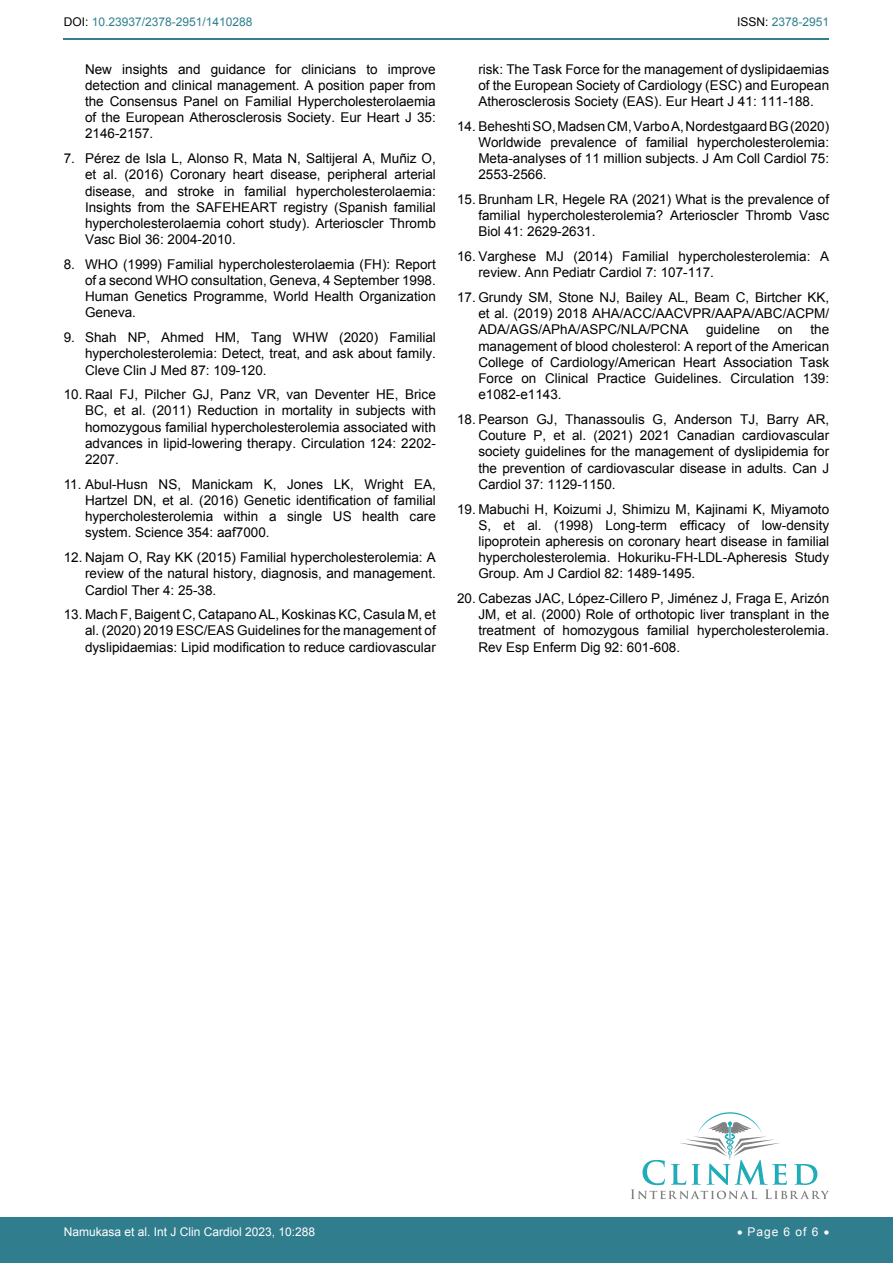
<style>
.page{position:relative;width:893px;height:1263px;background:#fff}
.page>*{position:absolute;margin:0;border:0;box-sizing:border-box;transform-origin:0 0}
.t1{font:13.5px/16.2px "Arial";color:#000;text-align:justify}
.t2{font:12px "Arial";color:#fff}
.t3{font:12px "Arial";color:#30808d}
.s1{color:#000}
</style>
<div class="page">
<div style="left:0;top:1217px;width:893px;height:46px;background:#307d8d"></div>
<hr style="left:64px;top:38px;width:765px;height:2px;background:#30808d">
<svg style="left:631px;top:1112px;width:198px;height:87px"></svg>
<p class="t3" style="left:64px;top:14px;width:190px"><span class="s1">DOI:</span> 10.23937/2378-2951/1410288</p>
<p class="t3" style="left:737px;top:14px;width:94px"><span class="s1">ISSN:</span> 2378-2951</p>
<p class="t1" style="left:85px;top:61px;width:352px">New insights and guidance for clinicians to improve detection and clinical management. A position paper from the Consensus Panel on Familial Hypercholesterolaemia of the European Atherosclerosis Society. Eur Heart J 35:<br>2146-2157.</p>
<p class="t1" style="left:85px;top:150px;width:352px;text-indent:-21px">7. Pérez de Isla L, Alonso R, Mata N, Saltijeral A, Muñiz O, et al. (2016) Coronary heart disease, peripheral arterial disease, and stroke in familial hypercholesterolaemia:<br>Insights from the SAFEHEART registry (Spanish familial hypercholesterolaemia cohort study). Arterioscler Thromb Vasc Biol 36: 2004-2010.</p>
<p class="t1" style="left:85px;top:256px;width:352px;text-indent:-21px">8. WHO (1999) Familial hypercholesterolaemia (FH): Report of a second WHO consultation, Geneva, 4 September 1998.<br>Human Genetics Programme, World Health Organization Geneva.</p>
<p class="t1" style="left:85px;top:329px;width:352px;text-indent:-21px">9. Shah NP, Ahmed HM, Tang WHW (2020) Familial hypercholesterolemia: Detect, treat, and ask about family.<br>Cleve Clin J Med 87: 109-120.</p>
<p class="t1" style="left:85px;top:387px;width:352px;text-indent:-21px">10. Raal FJ, Pilcher GJ, Panz VR, van Deventer HE, Brice BC, et al. (2011) Reduction in mortality in subjects with homozygous familial hypercholesterolemia associated with advances in lipid-lowering therapy. Circulation 124: 2202- 2207.</p>
<p class="t1" style="left:85px;top:476px;width:352px;text-indent:-21px">11. Abul-Husn NS, Manickam K, Jones LK, Wright EA, Hartzel DN, et al. (2016) Genetic identification of familial hypercholesterolemia within a single US health care system. Science 354: aaf7000.</p>
<p class="t1" style="left:85px;top:549px;width:352px;text-indent:-21px">12. Najam O, Ray KK (2015) Familial hypercholesterolemia: A review of the natural history, diagnosis, and management.<br>Cardiol Ther 4: 25-38.</p>
<p class="t1" style="left:85px;top:606px;width:352px;text-indent:-21px">13. Mach F, Baigent C, Catapano AL, Koskinas KC, Casula M, et al. (2020) 2019 ESC/EAS Guidelines for the management of dyslipidaemias: Lipid modification to reduce cardiovascular</p>
<p class="t1" style="left:478px;top:61px;width:352px">risk: The Task Force for the management of dyslipidaemias of the European Society of Cardiology (ESC) and European Atherosclerosis Society (EAS). Eur Heart J 41: 111-188.</p>
<p class="t1" style="left:478px;top:118px;width:352px;text-indent:-21px">14. Beheshti SO, Madsen CM, Varbo A, Nordestgaard BG (2020)<br>Worldwide prevalence of familial hypercholesterolemia:<br>Meta-analyses of 11 million subjects. J Am Coll Cardiol 75:<br>2553-2566.</p>
<p class="t1" style="left:478px;top:191px;width:352px;text-indent:-21px">15. Brunham LR, Hegele RA (2021) What is the prevalence of familial hypercholesterolemia? Arterioscler Thromb Vasc Biol 41: 2629-2631.</p>
<p class="t1" style="left:478px;top:248px;width:352px;text-indent:-21px">16. Varghese MJ (2014) Familial hypercholesterolemia: A review. Ann Pediatr Cardiol 7: 107-117.</p>
<p class="t1" style="left:478px;top:289px;width:352px;text-indent:-21px">17. Grundy SM, Stone NJ, Bailey AL, Beam C, Birtcher KK, et al. (2019) 2018 AHA/ACC/AACVPR/AAPA/ABC/ACPM/ ADA/AGS/APhA/ASPC/NLA/PCNA</p>
<p class="t1" style="left:478px;top:322px;width:352px;text-indent:332px">the management of blood cholesterol: A report of the American College of Cardiology/American Heart Association Task Force on Clinical Practice Guidelines. Circulation 139: e1082-e1143.</p>
<p class="t1" style="left:478px;top:411px;width:352px;text-indent:-21px">18. Pearson GJ, Thanassoulis G, Anderson TJ, Barry AR, Couture P, et al. (2021) 2021 Canadian cardiovascular society guidelines for the management of dyslipidemia for the prevention of cardiovascular disease in adults. Can J Cardiol 37: 1129-1150.</p>
<p class="t1" style="left:478px;top:501px;width:352px;text-indent:-21px">19. Mabuchi H, Koizumi J, Shimizu M, Kajinami K, Miyamoto S, et al. (1998) Long-term efficacy of low-density lipoprotein apheresis on coronary heart disease in familial hypercholesterolemia. Hokuriku-FH-LDL-Apheresis Study Group. Am J Cardiol 82: 1489-1495.</p>
<p class="t1" style="left:478px;top:590px;width:352px;text-indent:-21px">20. Cabezas JAC, López-Cillero P, Jiménez J, Fraga E, Arizón JM, et al. (2000) Role of orthotopic liver transplant in the treatment of homozygous familial hypercholesterolemia.<br>Rev Esp Enferm Dig 92: 601-608.</p>
<p class="t1" style="left:706px;top:322px;width:56px">guideline</p>
<p class="t1" style="left:778px;top:322px;width:17px">on</p>
<p class="t2" style="left:64px;top:1223px;width:253px">Namukasa et al. Int J Clin Cardiol 2023, 10:288</p>
<p class="t2" style="left:737px;top:1223px;width:94px">• Page 6 of 6 •</p>
</div>
